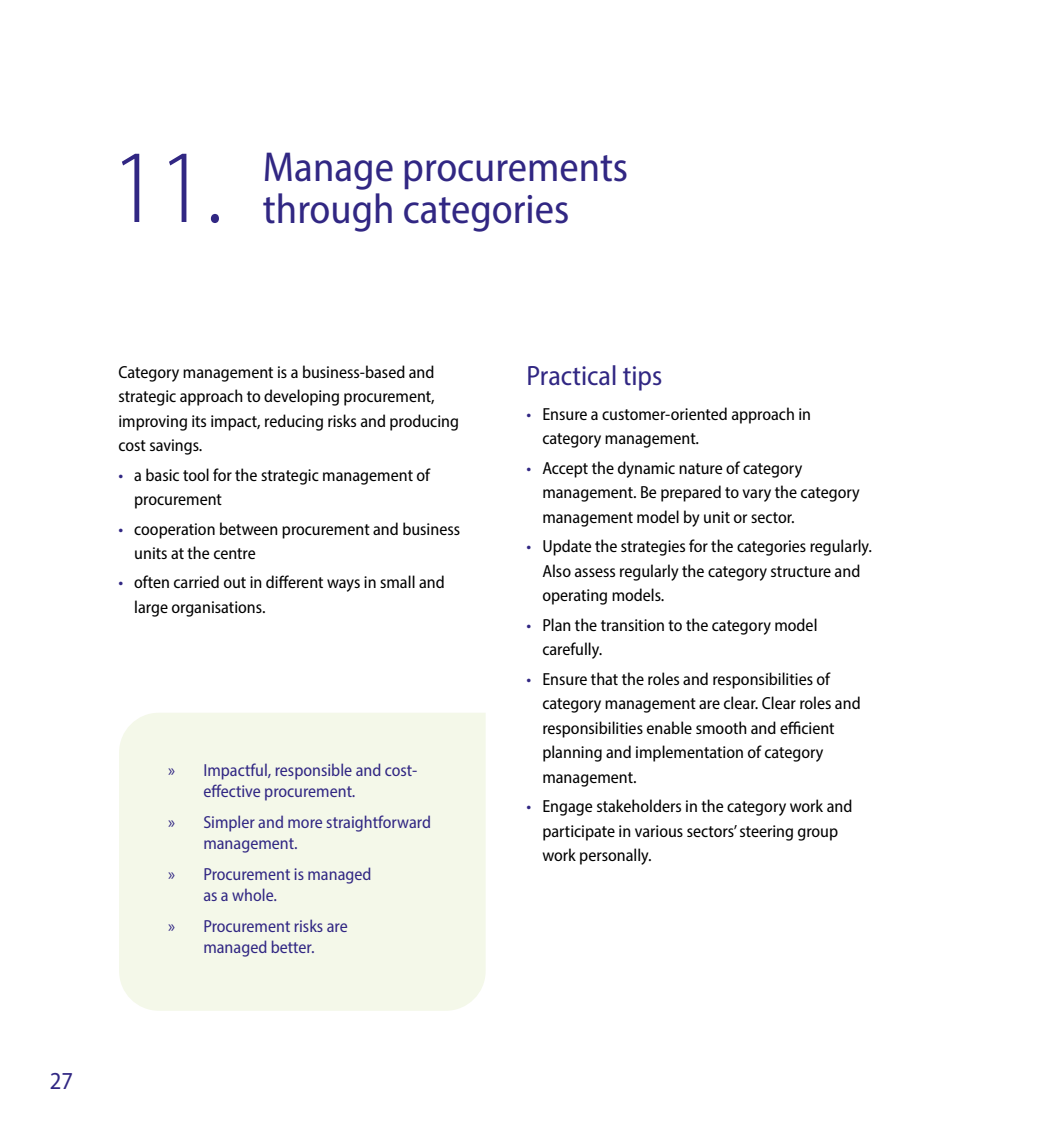
<style>
.page{position:relative;width:1042px;height:1141px;background:#fff}
.page>*{position:absolute;margin:0;border:0;box-sizing:border-box;transform-origin:0 0}
.h3_22lista{font:300 semi-condensed 105px "Myriad Pro";color:#312783}
.h3_22lista-2{font:semi-condensed 42px "Myriad Pro";color:#312783}
.väliotsikko{font:semi-condensed 28px "Myriad Pro";color:#312783}
.t1{font:semi-condensed 24.5px "Myriad Pro";color:#312783}
.leipis{font:semi-condensed 17.5px/24.5px "Myriad Pro";color:#000}
.t2{font:semi-condensed 17.5px/21px "Myriad Pro";color:#312783}
.s1{color:#312783}
</style>
<div class="page">
<div style="left:119px;top:713px;width:367px;height:298px;background:#f4f8e9"></div>
<h3 class="h3_22lista" style="left:111px;top:124px;width:114px">11.</h3>
<h3 class="h3_22lista-2" style="left:263px;top:141px;width:367px">Manage procurements</h3>
<h3 class="h3_22lista-2" style="left:263px;top:183px;width:308px">through categories</h3>
<p class="leipis" style="left:118px;top:359px;width:342px">Category management is a business-based and strategic approach to developing procurement, improving its impact, reducing risks and producing cost savings.</p>
<p class="leipis" style="left:134px;top:462px;width:297px;text-indent:-16px"><span class="s1">•</span> a basic tool for the strategic management of procurement</p>
<p class="leipis" style="left:134px;top:516px;width:327px;text-indent:-16px"><span class="s1">•</span> cooperation between procurement and business units at the centre</p>
<p class="leipis" style="left:134px;top:570px;width:312px;text-indent:-16px"><span class="s1">•</span> often carried out in different ways in small and large organisations.</p>
<h3 class="t1" style="left:50px;top:1065px;width:25px">27</h3>
<p class="t2" style="left:203px;top:760px;width:216px;text-indent:-35px">» Impactful, responsible and cost&shy;effective procurement.</p>
<p class="t2" style="left:203px;top:811px;width:229px;text-indent:-35px">» Simpler and more straightforward management.</p>
<p class="t2" style="left:203px;top:863px;width:170px;text-indent:-35px">» Procurement is managed as a whole.</p>
<p class="t2" style="left:168px;top:915px;width:181px;text-align:center">» Procurement risks are managed better.</p>
<p class="väliotsikko" style="left:526px;top:359px;width:137px">Practical tips</p>
<p class="leipis" style="left:542px;top:402px;width:270px;text-indent:-16px"><span class="s1">•</span> Ensure a customer-oriented approach in category management.</p>
<p class="leipis" style="left:542px;top:455px;width:319px;text-indent:-16px"><span class="s1">•</span> Accept the dynamic nature of category management. Be prepared to vary the category management model by unit or sector.</p>
<p class="leipis" style="left:542px;top:534px;width:331px;text-indent:-16px"><span class="s1">•</span> Update the strategies for the categories regularly.<br>Also assess regularly the category structure and operating models.</p>
<p class="leipis" style="left:542px;top:612px;width:277px;text-indent:-16px"><span class="s1">•</span> Plan the transition to the category model carefully.</p>
<p class="leipis" style="left:542px;top:666px;width:320px;text-indent:-16px"><span class="s1">•</span> Ensure that the roles and responsibilities of category management are clear. Clear roles and responsibilities enable smooth and efficient planning and implementation of category management.</p>
<p class="leipis" style="left:542px;top:794px;width:312px;text-indent:-16px"><span class="s1">•</span> Engage stakeholders in the category work and participate in various sectors’ steering group work personally.</p>
</div>
